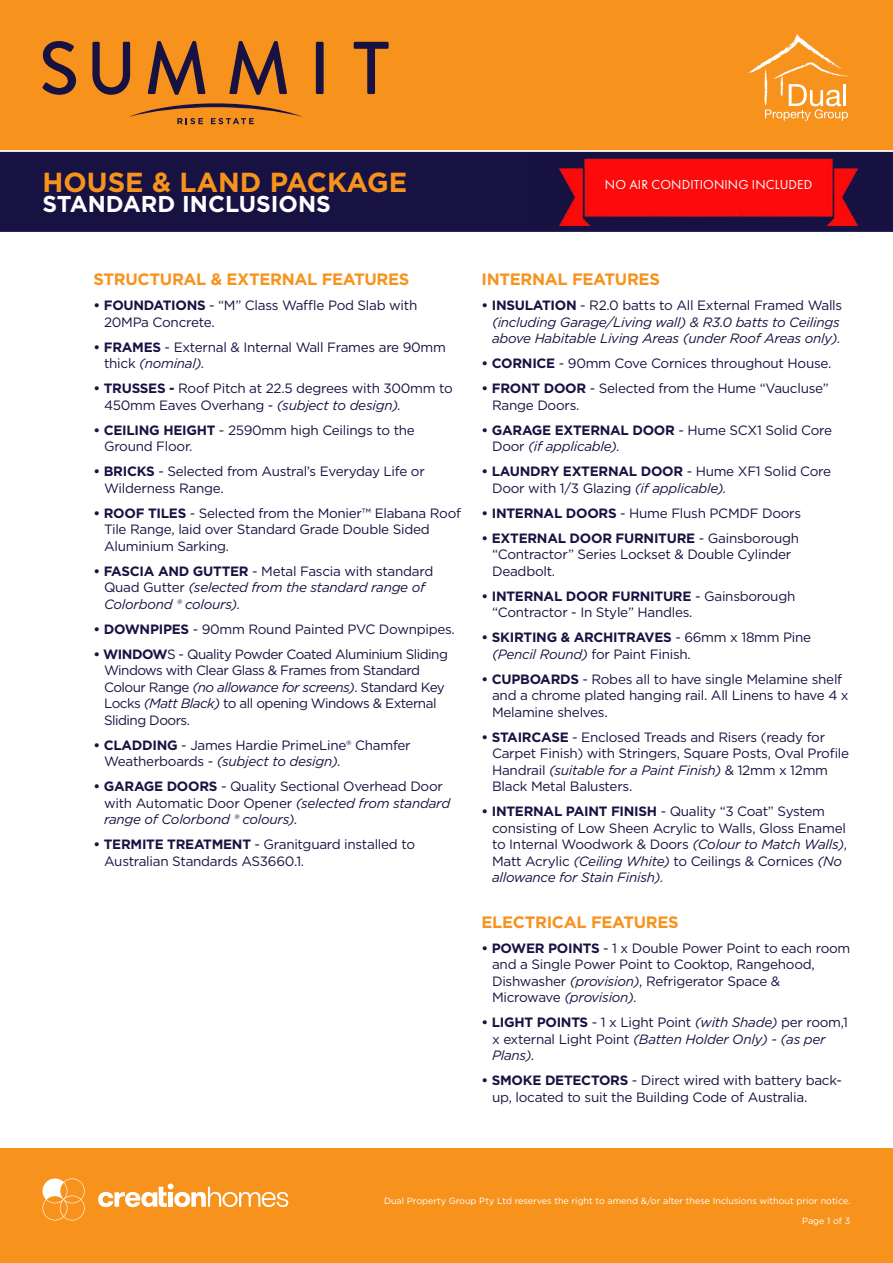
<style>
.page{position:relative;width:893px;height:1263px;background:#fff}
.page>*{position:absolute;margin:0;border:0;box-sizing:border-box;transform-origin:0 0}
.t1{font:700 27.6px "Gotham";color:#f7931d}
.t2{font:700 22.95px "Gotham";color:#fff}
.Heading___Features{font:700 16.5px "Gotham";letter-spacing:-.02em;color:#f7931d}
.Package_details_Copy{font:13.5px/16.5px "Gotham";letter-spacing:-.02em;color:#171242}
.Package_details_Copy-2{font:italic 13.5px/16.5px "Gotham";letter-spacing:-.02em;color:#171242}
.Package_details_Copy-3{font:13.5px/16.5px "Gotham";letter-spacing:-.04em;color:#171242}
.t3{font:13.5px "Futura PT";letter-spacing:.01em;color:#fff}
.t4{font:9px "Gotham";color:#fff}
.s1{font-weight:700}
.s2{font-style:italic}
.s3{font-weight:700;font-style:normal}
.s4{font-style:normal}
</style>
<div class="page">
<div style="left:0;top:152px;width:893px;height:80px;background:#171242"></div>
<div style="left:0;top:0;width:893px;height:152px;background:#f7931d"></div>
<div style="left:0;top:1148px;width:893px;height:115px;background:#f7931d"></div>
<svg style="left:128px;top:103px;width:175px;height:21px;background:#d07c23"></svg>
<svg style="left:148px;top:41px;width:58px;height:54px;background:#9c5f2b"></svg>
<svg style="left:229px;top:41px;width:58px;height:54px;background:#9c5f2b"></svg>
<svg style="left:92px;top:42px;width:38px;height:53px;background:#995d2c"></svg>
<div style="left:316px;top:42px;width:8px;height:52px;background:#171242"></div>
<svg style="left:42px;top:41px;width:34px;height:54px;background:#965b2c"></svg>
<svg style="left:354px;top:42px;width:35px;height:52px;background:#af6928"></svg>
<svg style="left:98px;top:1183px;width:190px;height:24px"></svg>
<svg style="left:43px;top:1178px;width:42px;height:42px"></svg>
<svg style="left:748px;top:34px;width:103px;height:87px;background:#f8a23c"></svg>
<img style="left:529px;top:155px;width:360px;height:70px">
<div style="left:590px;top:161px;width:238px;height:53px;background:#fb0b0b"></div>
<h1 class="t1" style="left:43px;top:164px;width:366px">HOUSE &amp; LAND PACKAGE</h1>
<h2 class="t2" style="left:43px;top:189px;width:290px">STANDARD INCLUSIONS</h2>
<p class="t3" style="left:605px;top:176px;width:209px">NO AIR CONDITIONING INCLUDED</p>
<p class="Heading___Features" style="left:94px;top:269px;width:317px">STRUCTURAL &amp; EXTERNAL FEATURES</p>
<p class="Package_details_Copy" style="left:104px;top:297px;width:315px;text-indent:-11px"><span class="s1">• FOUNDATIONS</span> - “M” Class Waffle Pod Slab with<br>20MPa Concrete.</p>
<p class="Package_details_Copy" style="left:104px;top:339px;width:343px;text-indent:-11px"><span class="s1">• FRAMES</span> - External &amp; Internal Wall Frames are 90mm thick <span class="s2">(nominal).</span></p>
<p class="Package_details_Copy" style="left:104px;top:380px;width:350px;text-indent:-11px"><span class="s1">• TRUSSES -</span> Roof Pitch at 22.5 degrees with 300mm to<br>450mm Eaves Overhang - <span class="s2">(subject to design).</span></p>
<p class="Package_details_Copy" style="left:104px;top:422px;width:312px;text-indent:-11px"><span class="s1">• CEILING HEIGHT</span> - 2590mm high Ceilings to the<br>Ground Floor.</p>
<p class="Package_details_Copy" style="left:104px;top:463px;width:322px;text-indent:-11px"><span class="s1">• BRICKS</span> - Selected from Austral’s Everyday Life or<br>Wilderness Range.</p>
<p class="Package_details_Copy" style="left:104px;top:505px;width:359px;text-indent:-11px"><span class="s1">• ROOF TILES</span> - Selected from the Monier™ Elabana Roof<br>Tile Range, laid over Standard Grade Double Sided<br>Aluminium Sarking.</p>
<p class="Package_details_Copy-2" style="left:104px;top:563px;width:331px;text-indent:-11px"><span class="s3">• FASCIA AND GUTTER</span> <span class="s4">- Metal Fascia with standard<br>Quad Gutter</span> (selected from the standard range of<br>Colorbond ® colours).</p>
<p class="Package_details_Copy" style="left:94px;top:621px;width:363px"><span class="s1">• DOWNPIPES</span> - 90mm Round Painted PVC Downpipes.</p>
<p class="Package_details_Copy-3" style="left:104px;top:646px;width:345px;text-indent:-11px"><span class="s1">• WINDOW</span>S - Quality Powder Coated Aluminium Sliding Windows with Clear Glass &amp; Frames from Standard Colour Range <span class="s2">(no allowance for screens)</span>. Standard Key Locks <span class="s2">(Matt Black)</span> to all opening Windows &amp; External Sliding Doors.</p>
<p class="Package_details_Copy" style="left:104px;top:736px;width:308px;text-indent:-11px"><span class="s1">• CLADDING</span> - James Hardie PrimeLine® Chamfer<br>Weatherboards - <span class="s2">(subject to design).</span></p>
<p class="Package_details_Copy" style="left:104px;top:778px;width:348px;text-indent:-11px"><span class="s1">• GARAGE DOORS</span> - Quality Sectional Overhead Door with Automatic Door Opener <span class="s2">(selected from standard range of Colorbond ® colours).</span></p>
<p class="Package_details_Copy" style="left:104px;top:836px;width:313px;text-indent:-11px"><span class="s1">• TERMITE TREATMENT</span> - Granitguard installed to<br>Australian Standards AS3660.1.</p>
<p class="Heading___Features" style="left:482px;top:269px;width:180px">INTERNAL FEATURES</p>
<p class="Package_details_Copy-2" style="left:492px;top:297px;width:352px;text-indent:-11px"><span class="s3">• INSULATION</span> <span class="s4">- R2.0 batts to All External Framed Walls </span>(including Garage/Living wall) &amp; R3.0 batts to Ceilings above Habitable Living Areas (under Roof Areas only).</p>
<p class="Package_details_Copy" style="left:482px;top:355px;width:351px"><span class="s1">• CORNICE</span> - 90mm Cove Cornices throughout House.</p>
<p class="Package_details_Copy" style="left:492px;top:380px;width:338px;text-indent:-11px"><span class="s1">• FRONT DOOR</span> - Selected from the Hume “Vaucluse”<br>Range Doors.</p>
<p class="Package_details_Copy" style="left:492px;top:422px;width:342px;text-indent:-11px"><span class="s1">• GARAGE EXTERNAL DOOR</span> - Hume SCX1 Solid Core<br>Door <span class="s2">(if applicable).</span></p>
<p class="Package_details_Copy" style="left:492px;top:463px;width:340px;text-indent:-11px"><span class="s1">• LAUNDRY EXTERNAL DOOR</span> - Hume XF1 Solid Core<br>Door with 1/3 Glazing <span class="s2">(if applicable).</span></p>
<p class="Package_details_Copy" style="left:482px;top:505px;width:321px"><span class="s1">• INTERNAL DOORS</span> - Hume Flush PCMDF Doors</p>
<p class="Package_details_Copy" style="left:492px;top:530px;width:308px;text-indent:-11px"><span class="s1">• EXTERNAL DOOR FURNITURE</span> - Gainsborough “Contractor” Series Lockset &amp; Double Cylinder<br>Deadbolt.</p>
<p class="Package_details_Copy" style="left:492px;top:588px;width:305px;text-indent:-11px"><span class="s1">• INTERNAL DOOR FURNITURE</span> - Gainsborough “Contractor - In Style” Handles.</p>
<p class="Package_details_Copy" style="left:492px;top:629px;width:321px;text-indent:-11px"><span class="s1">• SKIRTING &amp; ARCHITRAVES</span> - 66mm x 18mm Pine <span class="s2">(Pencil Round)</span> for Paint Finish.</p>
<p class="Package_details_Copy" style="left:492px;top:671px;width:358px;text-indent:-11px"><span class="s1">• CUPBOARDS</span> - Robes all to have single Melamine shelf and a chrome plated hanging rail. All Linens to have 4 x<br>Melamine shelves.</p>
<p class="Package_details_Copy" style="left:492px;top:729px;width:359px;text-indent:-11px"><span class="s1">• STAIRCASE</span> - Enclosed Treads and Risers (ready for Carpet Finish) with Stringers, Square Posts, Oval Profile Handrail <span class="s2">(suitable for a Paint Finish)</span> &amp; 12mm x 12mm Black Metal Balusters.</p>
<p class="Package_details_Copy" style="left:492px;top:803px;width:357px;text-indent:-11px"><span class="s1">• INTERNAL PAINT FINISH</span> - Quality “3 Coat” System consisting of Low Sheen Acrylic to Walls, Gloss Enamel to Internal Woodwork &amp; Doors <span class="s2">(Colour to Match Walls)</span>, Matt Acrylic <span class="s2">(Ceiling White)</span> to Ceilings &amp; Cornices <span class="s2">(No allowance for Stain Finish).</span></p>
<p class="Heading___Features" style="left:482px;top:911px;width:199px">ELECTRICAL FEATURES</p>
<p class="Package_details_Copy" style="left:492px;top:939px;width:360px;text-indent:-11px"><span class="s1">• POWER POINTS</span> - 1 x Double Power Point to each room and a Single Power Point to Cooktop, Rangehood, Dishwasher <span class="s2">(provision)</span>, Refrigerator Space &amp; Microwave <span class="s2">(provision).</span></p>
<p class="Package_details_Copy-2" style="left:492px;top:1014px;width:357px;text-indent:-11px"><span class="s3">• LIGHT POINTS</span> <span class="s4">- 1 x Light Point</span> (with Shade) <span class="s4">per room,1 x external Light Point</span> (Batten Holder Only) - (as per<br>Plans).</p>
<p class="Package_details_Copy" style="left:492px;top:1072px;width:351px;text-indent:-11px"><span class="s1">• SMOKE DETECTORS</span> - Direct wired with battery back&shy;up, located to suit the Building Code of Australia.</p>
<p class="t4" style="left:384px;top:1195px;width:468px">Dual Property Group Pty Ltd reserves the right to amend &amp;/or alter these Inclusions without prior notice.</p>
<p class="t4" style="left:802px;top:1215px;width:50px">Page 1 of 3</p>
</div>
